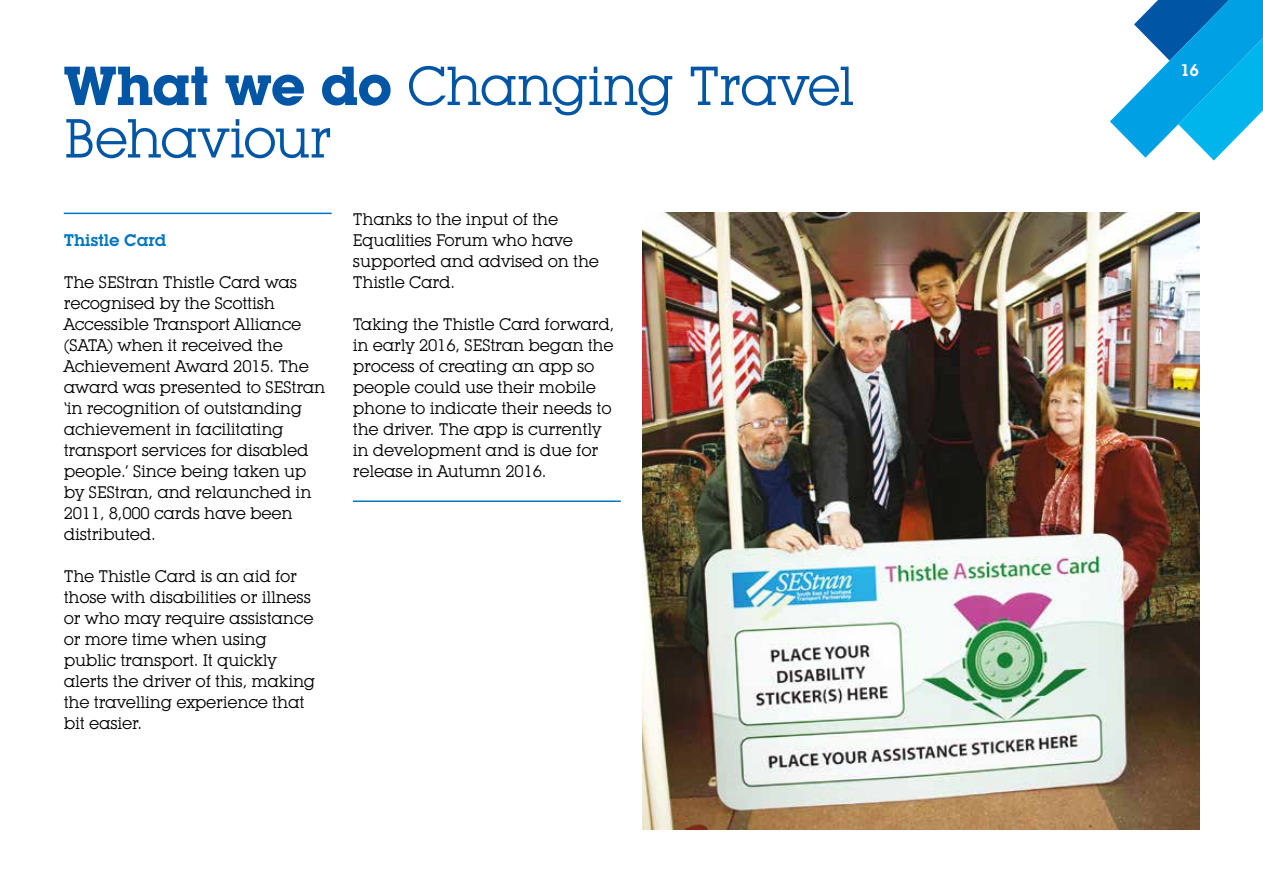
<style>
.page{position:relative;width:1263px;height:893px;background:#fff}
.page>*{position:absolute;margin:0;border:0;box-sizing:border-box;transform-origin:0 0}
.t1{font:54px/52.5px "Lubalin Graph IT Cby BT";letter-spacing:-.03em;color:#0056a4}
.t2{font:16.5px/21px "Lubalin Graph IT Cby BT";letter-spacing:-.015em;color:#000}
.t3{font:600 16.5px "Lubalin Graph IT Cby BT";letter-spacing:-.01em;color:#0076c0}
.t4{font:600 16.5px "Lubalin Graph IT Cby BT";color:#fff}
.s1{font-weight:700}
</style>
<div class="page">
<hr style="left:64px;top:213px;width:268px;height:1px;background:#0076c0">
<hr style="left:353px;top:500px;width:268px;height:2px;background:#0076c0">
<svg style="left:1110px;top:0;width:153px;height:161px"></svg>
<img style="left:642px;top:213px;width:557px;height:616px">
<h1 class="t1" style="left:64px;top:59px;width:792px"><span class="s1">What we do</span> Changing Travel<br>Behaviour</h1>
<p class="t3" style="left:64px;top:230px;width:104px">Thistle Card</p>
<p class="t2" style="left:64px;top:272px;width:263px">The SEStran Thistle Card was recognised by the Scottish<br>Accessible Transport Alliance (SATA) when it received the<br>Achievement Award 2015. The award was presented to SEStran ‘in recognition of outstanding achievement in facilitating transport services for disabled people.’ Since being taken up by SEStran, and relaunched in<br>2011, 8,000 cards have been distributed.</p>
<p class="t2" style="left:64px;top:566px;width:253px">The Thistle Card is an aid for those with disabilities or illness or who may require assistance or more time when using public transport. It quickly alerts the driver of this, making the travelling experience that bit easier.</p>
<p class="t2" style="left:353px;top:209px;width:248px">Thanks to the input of the<br>Equalities Forum who have supported and advised on the<br>Thistle Card.</p>
<p class="t2" style="left:353px;top:314px;width:263px">Taking the Thistle Card forward, in early 2016, SEStran began the process of creating an app so people could use their mobile phone to indicate their needs to the driver. The app is currently in development and is due for release in Autumn 2016.</p>
<p class="t4" style="left:1180px;top:60px;width:21px">16</p>
</div>
